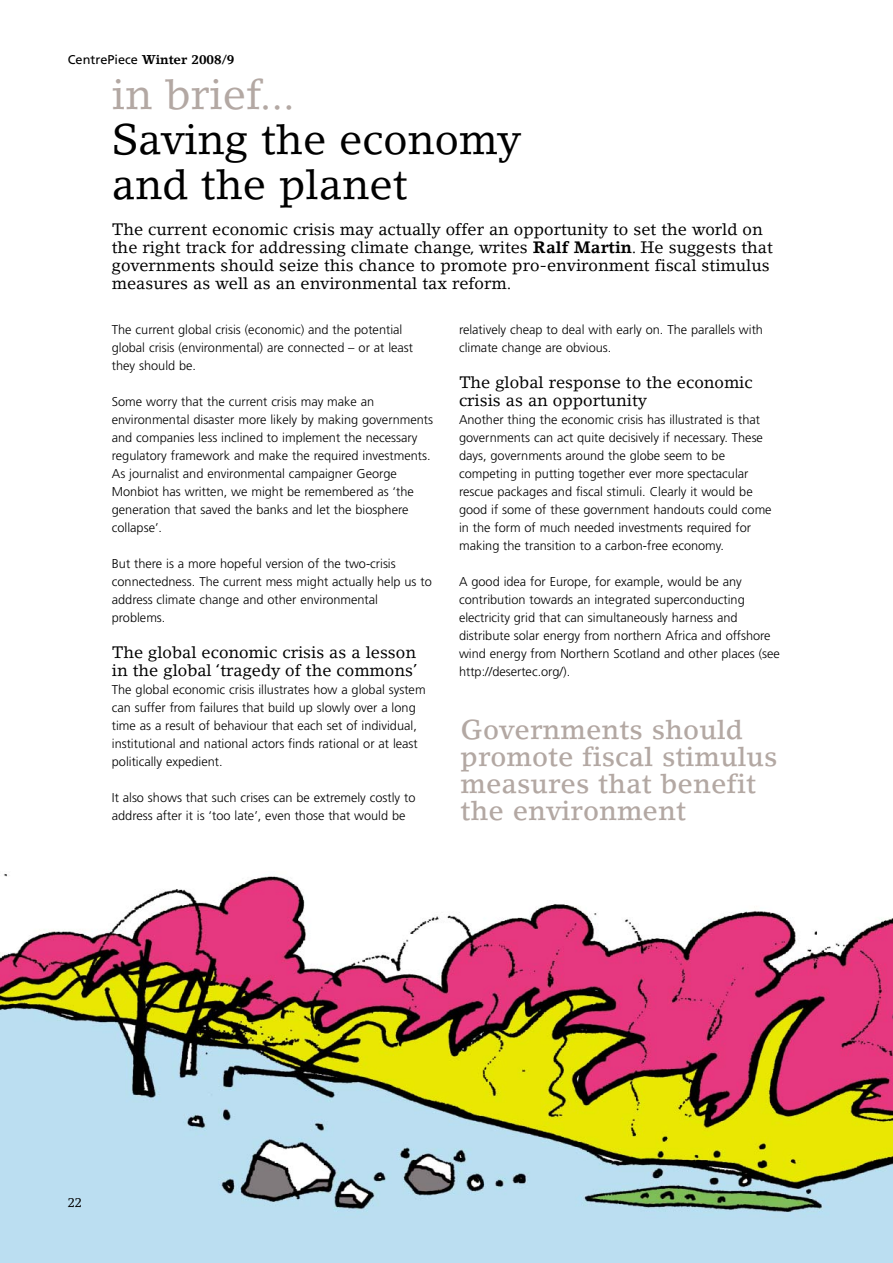
<style>
.page{position:relative;width:893px;height:1263px;background:#fff}
.page>*{position:absolute;margin:0;border:0;box-sizing:border-box;transform-origin:0 0}
.t1{font:42px/45px "Lino Letter";color:#000}
.t2{font:42px "Lino Letter";color:#b3a8a3}
.t3{font:500 27px/27px "Lino Letter";color:#b3a8a3}
.t4{font:16.5px/18px "Lino Letter";color:#000}
.t5{font:300 12.75px/18px "Frutiger";color:#000}
.t6{font:700 12.75px "Lino Letter";color:#000}
.t7{font:12.75px "Lino Letter";color:#000}
.s1{font-family:"Frutiger";font-weight:400}
.s2{font-weight:700}
</style>
<div class="page">
<img style="left:0;top:874px;width:893px;height:389px">
<p class="t6" style="left:68px;top:54px;width:168px"><span class="s1">CentrePiece</span> Winter 2008/9</p>
<h1 class="t2" style="left:112px;top:78px;width:185px">in brief...</h1>
<h1 class="t1" style="left:112px;top:120px;width:410px">Saving the economy and the planet</h1>
<p class="t4" style="left:112px;top:221px;width:662px">The current economic crisis may actually offer an opportunity to set the world on the right track for addressing climate change, writes <span class="s2">Ralf Martin</span>. He suggests that governments should seize this chance to promote pro-environment fiscal stimulus measures as well as an environmental tax reform.</p>
<p class="t5" style="left:112px;top:321px;width:303px">The current global crisis (economic) and the potential global crisis (environmental) are connected – or at least they should be.</p>
<p class="t5" style="left:112px;top:393px;width:323px">Some worry that the current crisis may make an environmental disaster more likely by making governments and companies less inclined to implement the necessary regulatory framework and make the required investments.<br>As journalist and environmental campaigner George Monbiot has written, we might be remembered as ‘the generation that saved the banks and let the biosphere collapse’.</p>
<p class="t5" style="left:112px;top:555px;width:321px">But there is a more hopeful version of the two-crisis connectedness. The current mess might actually help us to address climate change and other environmental problems.</p>
<p class="t4" style="left:112px;top:644px;width:307px">The global economic crisis as a lesson in the global ‘tragedy of the commons’</p>
<p class="t5" style="left:112px;top:681px;width:315px">The global economic crisis illustrates how a global system can suffer from failures that build up slowly over a long time as a result of behaviour that each set of individual, institutional and national actors finds rational or at least politically expedient.</p>
<p class="t5" style="left:112px;top:789px;width:305px">It also shows that such crises can be extremely costly to address after it is ‘too late’, even those that would be</p>
<p class="t5" style="left:459px;top:321px;width:305px">relatively cheap to deal with early on. The parallels with climate change are obvious.</p>
<p class="t4" style="left:459px;top:374px;width:295px">The global response to the economic crisis as an opportunity</p>
<p class="t5" style="left:459px;top:411px;width:314px">Another thing the economic crisis has illustrated is that governments can act quite decisively if necessary. These days, governments around the globe seem to be competing in putting together ever more spectacular rescue packages and fiscal stimuli. Clearly it would be good if some of these government handouts could come in the form of much needed investments required for making the transition to a carbon-free economy.</p>
<p class="t5" style="left:459px;top:573px;width:322px">A good idea for Europe, for example, would be any contribution towards an integrated superconducting electricity grid that can simultaneously harness and distribute solar energy from northern Africa and offshore wind energy from Northern Scotland and other places (see http://desertec.org/).</p>
<h2 class="t3" style="left:461px;top:718px;width:318px">Governments should promote fiscal stimulus measures that benefit the environment</h2>
<p class="t7" style="left:68px;top:1197px;width:16px">22</p>
</div>
